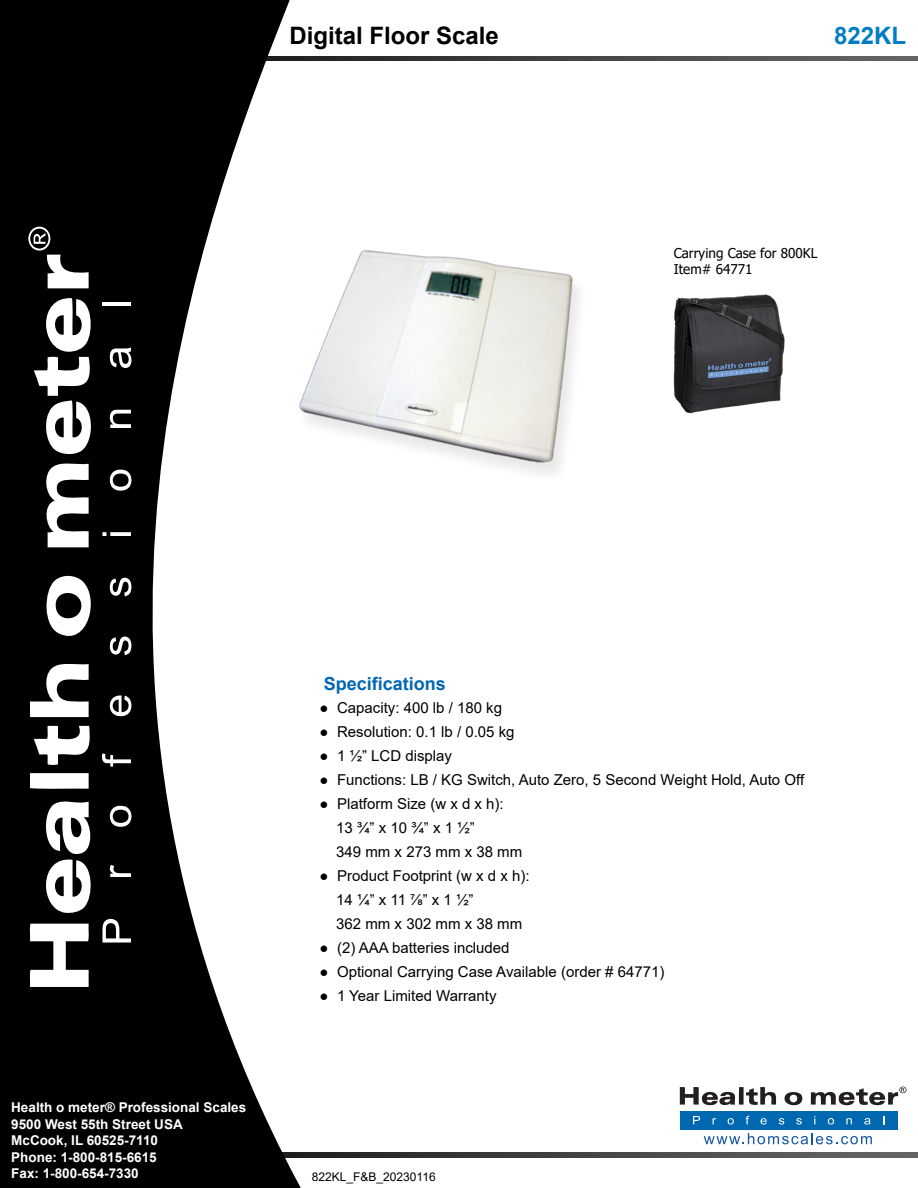
<style>
.page{position:relative;width:918px;height:1188px;background:#fff}
.page>*{position:absolute;margin:0;border:0;box-sizing:border-box;transform-origin:0 0}
.t1{font:700 24px "Arial";color:#000100}
.t2{font:700 24px "Arial";color:#007dc3}
.t3{font:700 18px "Arial";color:#0067b1}
.t4{font:15px/24px "Arial";color:#000}
.t5{font:700 13.5px/16.5px "Arial";color:#fff}
.t6{font:13.5px/16.2px "Tahoma";color:#000}
.t7{font:12px "Arial";color:#000}
</style>
<div class="page">
<svg style="left:310px;top:56px;width:608px;height:5px;background:#454648"></svg>
<svg style="left:310px;top:1153px;width:608px;height:4px;background:#444547"></svg>
<svg style="left:0;top:0;width:310px;height:1188px;fill:#000"></svg>
<svg style="left:29px;top:924px;width:60px;height:63px"></svg>
<svg style="left:30px;top:773px;width:59px;height:16px"></svg>
<svg style="left:30px;top:661px;width:59px;height:56px"></svg>
<svg style="left:34px;top:726px;width:57px;height:39px"></svg>
<svg style="left:38px;top:798px;width:56px;height:115px"></svg>
<svg style="left:46px;top:574px;width:54px;height:74px"></svg>
<svg style="left:42px;top:461px;width:47px;height:86px"></svg>
<svg style="left:34px;top:296px;width:61px;height:159px"></svg>
<svg style="left:28px;top:227px;width:61px;height:61px"></svg>
<svg style="left:102px;top:919px;width:29px;height:24px"></svg>
<svg style="left:110px;top:865px;width:21px;height:12px"></svg>
<svg style="left:110px;top:806px;width:21px;height:21px"></svg>
<svg style="left:102px;top:753px;width:29px;height:14px"></svg>
<svg style="left:110px;top:696px;width:21px;height:20px"></svg>
<svg style="left:110px;top:637px;width:21px;height:18px"></svg>
<svg style="left:110px;top:578px;width:21px;height:18px"></svg>
<svg style="left:110px;top:532px;width:21px;height:4px"></svg>
<svg style="left:102px;top:532px;width:4px;height:4px"></svg>
<svg style="left:110px;top:470px;width:21px;height:21px"></svg>
<svg style="left:110px;top:410px;width:21px;height:18px"></svg>
<svg style="left:110px;top:347px;width:21px;height:21px"></svg>
<hr style="left:102px;top:302px;width:29px;height:4px;background:#fff">
<img style="left:673px;top:294px;width:112px;height:120px">
<svg style="left:680px;top:1087px;width:123px;height:19px"></svg>
<svg style="left:811px;top:1087px;width:95px;height:19px"></svg>
<svg style="left:704px;top:1133px;width:168px;height:11px"></svg>
<div style="left:680px;top:1111px;width:218px;height:18px;background:#0067b1"></div>
<svg style="left:693px;top:1116px;width:7px;height:8px"></svg>
<svg style="left:728px;top:1118px;width:6px;height:7px"></svg>
<svg style="left:746px;top:1116px;width:3px;height:8px"></svg>
<svg style="left:761px;top:1118px;width:6px;height:7px"></svg>
<svg style="left:779px;top:1118px;width:5px;height:7px"></svg>
<svg style="left:796px;top:1118px;width:6px;height:7px"></svg>
<svg style="left:828px;top:1118px;width:6px;height:7px"></svg>
<svg style="left:846px;top:1118px;width:6px;height:6px"></svg>
<svg style="left:864px;top:1118px;width:7px;height:7px"></svg>
<img style="left:258px;top:191px;width:321px;height:334px">
<h1 class="t1" style="left:289px;top:19px;width:211px">Digital Floor Scale</h1>
<h1 class="t2" style="left:834px;top:19px;width:74px">822KL</h1>
<p class="t6" style="left:674px;top:245px;width:145px">Carrying Case for 800KL<br>Item# 64771</p>
<p class="t5" style="left:11px;top:1100px;width:237px">Health o meter® Professional Scales<br>9500 West 55th Street USA<br>McCook, IL 60525-7110<br>Phone: 1-800-815-6615<br>Fax: 1-800-654-7330</p>
<p class="t3" style="left:324px;top:671px;width:124px">Specifications</p>
<p class="t4" style="left:320px;top:696px;width:184px">● Capacity: 400 lb / 180 kg</p>
<p class="t4" style="left:320px;top:720px;width:196px">● Resolution: 0.1 lb / 0.05 kg</p>
<p class="t4" style="left:320px;top:744px;width:134px">● 1 ½” LCD display</p>
<p class="t4" style="left:320px;top:768px;width:486px">● Functions: LB / KG Switch, Auto Zero, 5 Second Weight Hold, Auto Off</p>
<p class="t4" style="left:336px;top:792px;width:187px;text-indent:-17px">● Platform Size (w x d x h):<br>13 ¾” x 10 ¾” x 1 ½”<br>349 mm x 273 mm x 38 mm</p>
<p class="t4" style="left:336px;top:864px;width:195px;text-indent:-17px">● Product Footprint (w x d x h):<br>14 ¼” x 11 ⅞” x 1 ½”<br>362 mm x 302 mm x 38 mm</p>
<p class="t4" style="left:320px;top:936px;width:191px">● (2) AAA batteries included</p>
<p class="t4" style="left:320px;top:960px;width:346px">● Optional Carrying Case Available (order # 64771)</p>
<p class="t4" style="left:320px;top:984px;width:178px">● 1 Year Limited Warranty</p>
<p class="t7" style="left:312px;top:1169px;width:125px">822KL_F&amp;B_20230116</p>
</div>
